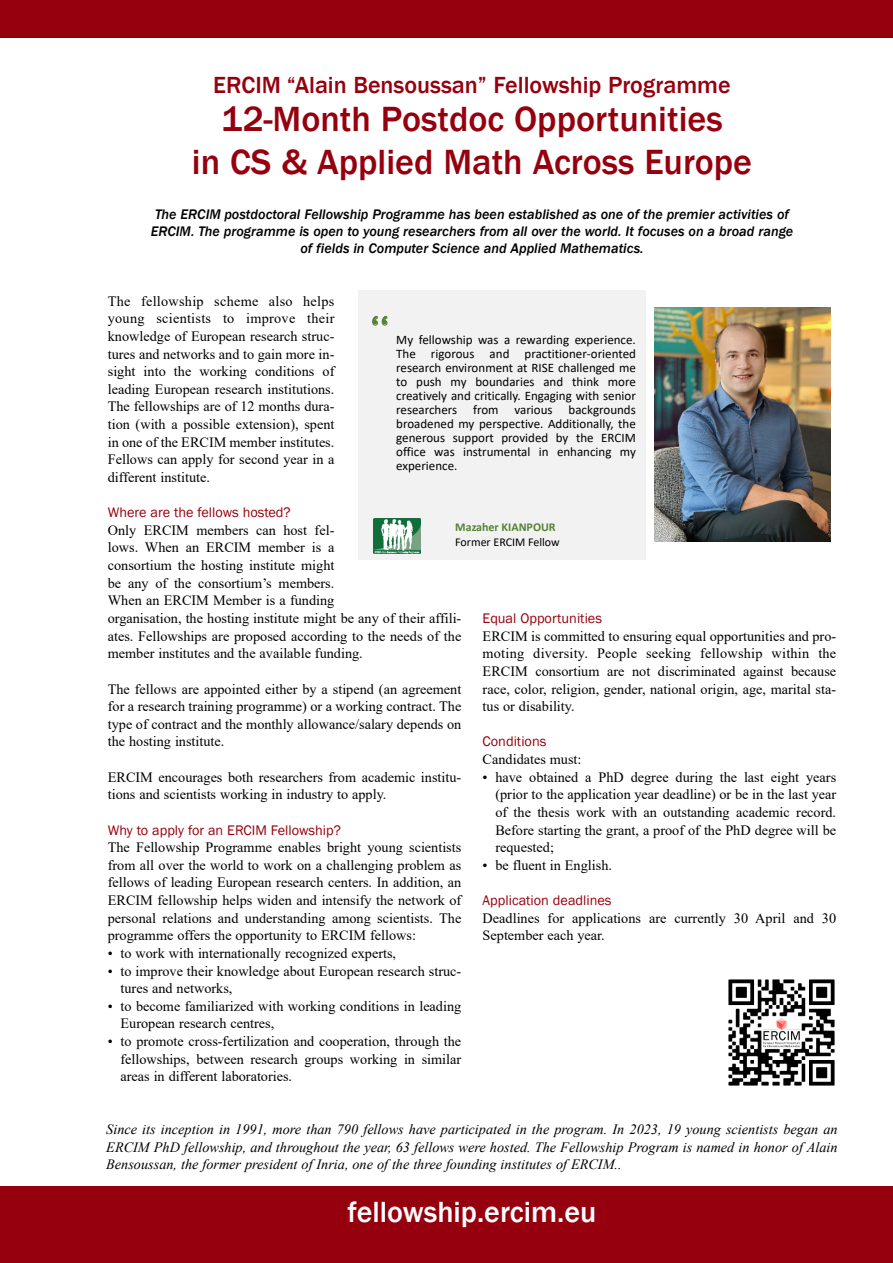
<style>
.page{position:relative;width:893px;height:1263px;background:#fff}
.page>*{position:absolute;margin:0;border:0;box-sizing:border-box;transform-origin:0 0}
.t1{font:500 36px/43.2px "Franklin Gothic";color:#96000e;text-align:center}
.t2{font:500 30px "Franklin Gothic";color:#fff}
.t3{font:500 24px "Franklin Gothic";color:#96000e}
.t4{font:14.25px/17.5px "Times New Roman";color:#000;text-align:justify}
.t5{font:italic 14.25px/17.5px "Times New Roman";color:#000;text-align:justify}
.t6{font:italic 500 14.25px/17.1px "Franklin Gothic";color:#000;text-align:center}
.t7{font:14.25px "Franklin Gothic";color:#96000e}
.t8{font:13.05px/14.1px "Calibri";color:#000;text-align:justify}
.t9{font:12px "Calibri";color:#000}
.t10{font:700 12px "Calibri";color:#548235}
</style>
<div class="page">
<div style="left:0;top:0;width:893px;height:38px;background:#96000e"></div>
<div style="left:0;top:1186px;width:893px;height:77px;background:#96000e"></div>
<div style="left:358px;top:290px;width:287px;height:269px;background:#f2f2f2"></div>
<img style="left:373px;top:518px;width:47px;height:35px">
<img style="left:655px;top:307px;width:175px;height:234px">
<img style="left:728px;top:979px;width:107px;height:107px">
<h3 class="t3" style="left:213px;top:71px;width:519px">ERCIM “Alain Bensoussan” Fellowship Programme</h3>
<h1 class="t1" style="left:192px;top:96px;width:562px">12-Month Postdoc Opportunities<br>in CS &amp; Applied Math Across Europe</h1>
<p class="t6" style="left:151px;top:205px;width:644px">The ERCIM postdoctoral Fellowship Programme has been established as one of the premier activities of<br>ERCIM. The programme is open to young researchers from all over the world. It focuses on a broad range of fields in Computer Science and Applied Mathematics.</p>
<p class="t4" style="left:108px;top:292px;width:228px">The fellowship scheme also helps young scientists to improve their knowledge of European research struc&shy;tures and networks and to gain more in&shy;sight into the working conditions of leading European research institutions.<br>The fellowships are of 12 months dura&shy;tion (with a possible extension), spent in one of the ERCIM member institutes.<br>Fellows can apply for second year in a different institute.</p>
<p class="t7" style="left:108px;top:504px;width:185px">Where are the fellows hosted?</p>
<p class="t4" style="left:108px;top:521px;width:355px;text-align:left">Only ERCIM members can host fel-<br>lows. When an ERCIM member is a<br>consortium the hosting institute might<br>be any of the consortium’s members.<br>When an ERCIM Member is a funding<br>organisation, the hosting institute might be any of their affili&shy;ates. Fellowships are proposed according to the needs of the member institutes and the available funding.</p>
<p class="t4" style="left:108px;top:680px;width:355px">The fellows are appointed either by a stipend (an agreement for a research training programme) or a working contract. The type of contract and the monthly allowance/salary depends on the hosting institute.</p>
<p class="t4" style="left:108px;top:768px;width:355px">ERCIM encourages both researchers from academic institu&shy;tions and scientists working in industry to apply.</p>
<p class="t7" style="left:108px;top:821px;width:235px">Why to apply for an ERCIM Fellowship?</p>
<p class="t4" style="left:108px;top:838px;width:355px">The Fellowship Programme enables bright young scientists from all over the world to work on a challenging problem as fellows of leading European research centers. In addition, an ERCIM fellowship helps widen and intensify the network of personal relations and understanding among scientists. The programme offers the opportunity to ERCIM fellows:</p>
<p class="t4" style="left:108px;top:944px;width:290px">• to work with internationally recognized experts,</p>
<p class="t4" style="left:121px;top:962px;width:342px;text-indent:-13px">• to improve their knowledge about European research struc&shy;tures and networks,</p>
<p class="t4" style="left:120px;top:997px;width:342px;text-indent:-13px">• to become familiarized with working conditions in leading<br>European research centres,</p>
<p class="t4" style="left:120px;top:1032px;width:342px;text-indent:-13px">• to promote cross-fertilization and cooperation, through the fellowships, between research groups working in similar areas in different laboratories.</p>
<p class="t8" style="left:396px;top:333px;width:241px">My fellowship was a rewarding experience.<br>The rigorous and practitioner-oriented research environment at RISE challenged me to push my boundaries and think more creatively and critically. Engaging with senior researchers from various backgrounds broadened my perspective. Additionally, the generous support provided by the ERCIM office was instrumental in enhancing my experience.</p>
<p class="t10" style="left:455px;top:522px;width:102px">Mazaher KIANPOUR</p>
<p class="t9" style="left:455px;top:537px;width:106px">Former ERCIM Fellow</p>
<p class="t7" style="left:483px;top:610px;width:121px">Equal Opportunities</p>
<p class="t4" style="left:483px;top:627px;width:355px">ERCIM is committed to ensuring equal opportunities and pro&shy;moting diversity. People seeking fellowship within the ERCIM consortium are not discriminated against because race, color, religion, gender, national origin, age, marital sta&shy;tus or disability.</p>
<p class="t7" style="left:483px;top:733px;width:65px">Conditions</p>
<p class="t4" style="left:483px;top:750px;width:100px">Candidates must:</p>
<p class="t4" style="left:495px;top:768px;width:342px;text-indent:-13px">• have obtained a PhD degree during the last eight years (prior to the application year deadline) or be in the last year of the thesis work with an outstanding academic record.<br>Before starting the grant, a proof of the PhD degree will be requested;</p>
<p class="t4" style="left:483px;top:856px;width:131px">• be fluent in English.</p>
<p class="t7" style="left:483px;top:892px;width:130px">Application deadlines</p>
<p class="t4" style="left:483px;top:909px;width:355px">Deadlines for applications are currently 30 April and 30<br>September each year.</p>
<p class="t5" style="left:106px;top:1120px;width:733px">Since its inception in 1991, more than 790 fellows have participated in the program. In 2023, 19 young scientists began an ERCIM PhD fellowship, and throughout the year, 63 fellows were hosted. The Fellowship Program is named in honor of Alain Bensoussan, the former president of Inria, one of the three founding institutes of ERCIM..</p>
<h2 class="t2" style="left:348px;top:1195px;width:250px">fellowship.ercim.eu</h2>
</div>
